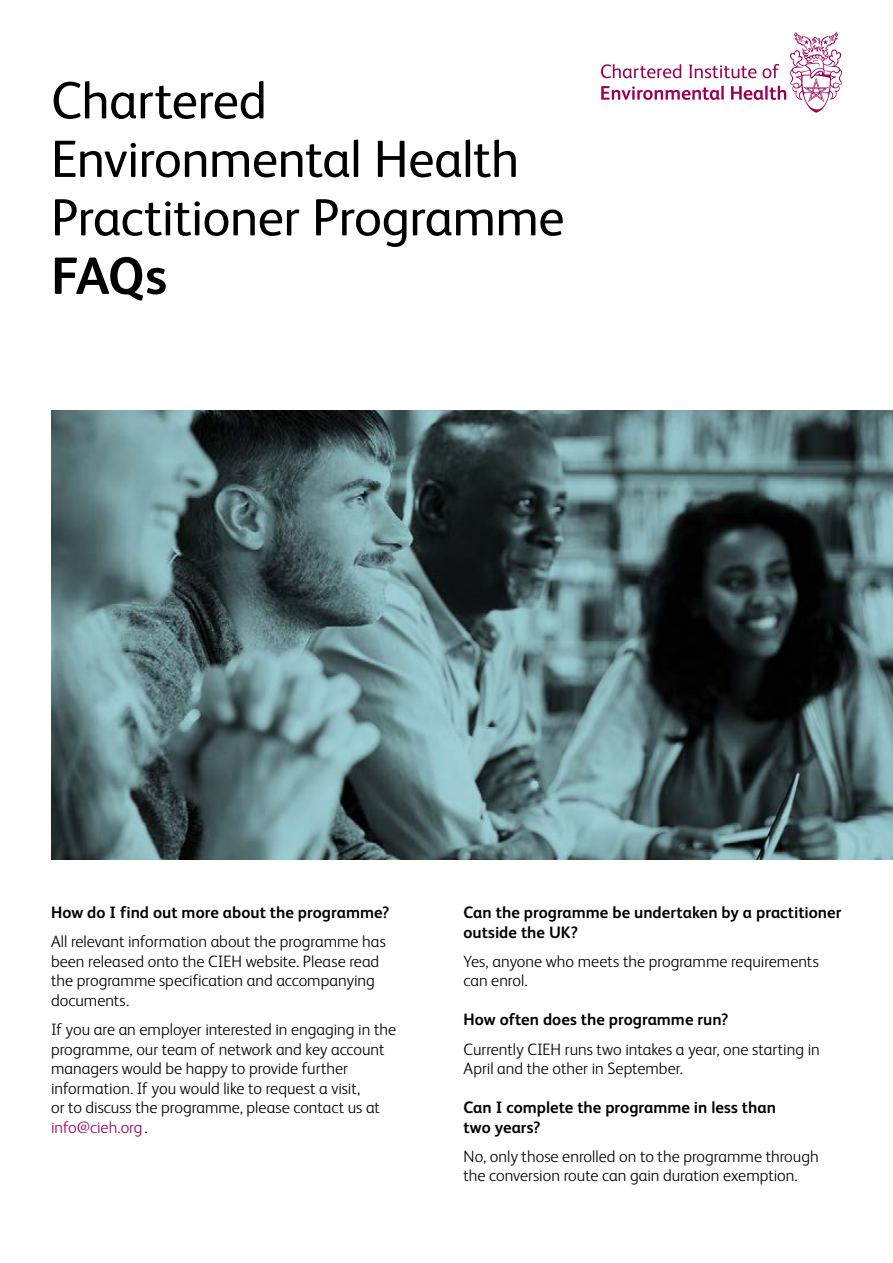
<style>
.page{position:relative;width:893px;height:1263px;background:#fff}
.page>*{position:absolute;margin:0;border:0;box-sizing:border-box;transform-origin:0 0}
.t1{font:52.5px/58.5px "FS Albert";letter-spacing:-.01em;color:#000}
.t2{font:700 52.5px "FS Albert";color:#000}
.t3{font:300 16.5px/19.5px "FS Albert";color:#000}
.t4{font:700 16.5px/19.5px "FS Albert";color:#000}
.s1{color:#9b0058}
</style>
<div class="page">
<img style="left:51px;top:411px;width:842px;height:448px">
<svg style="left:601px;top:32px;width:241px;height:81px"></svg>
<h1 class="t1" style="left:51px;top:71px;width:515px">Chartered<br>Environmental Health<br>Practitioner Programme</h1>
<h1 class="t2" style="left:51px;top:245px;width:118px">FAQs</h1>
<p class="t4" style="left:51px;top:902px;width:340px">How do I find out more about the programme?</p>
<p class="t3" style="left:51px;top:932px;width:336px">All relevant information about the programme has been released onto the CIEH website. Please read the programme specification and accompanying documents.</p>
<p class="t3" style="left:51px;top:1020px;width:347px">If you are an employer interested in engaging in the programme, our team of network and key account managers would be happy to provide further information. If you would like to request a visit,<br>or to discuss the programme, please contact us at <span class="s1">info@cieh.org</span>.</p>
<p class="t4" style="left:463px;top:903px;width:379px">Can the programme be undertaken by a practitioner outside the UK?</p>
<p class="t3" style="left:463px;top:951px;width:357px">Yes, anyone who meets the programme requirements can enrol.</p>
<p class="t4" style="left:463px;top:1010px;width:266px">How often does the programme run?</p>
<p class="t3" style="left:463px;top:1039px;width:358px">Currently CIEH runs two intakes a year, one starting in<br>April and the other in September.</p>
<p class="t4" style="left:463px;top:1098px;width:314px">Can I complete the programme in less than two years?</p>
<p class="t3" style="left:463px;top:1146px;width:357px">No, only those enrolled on to the programme through the conversion route can gain duration exemption.</p>
</div>
